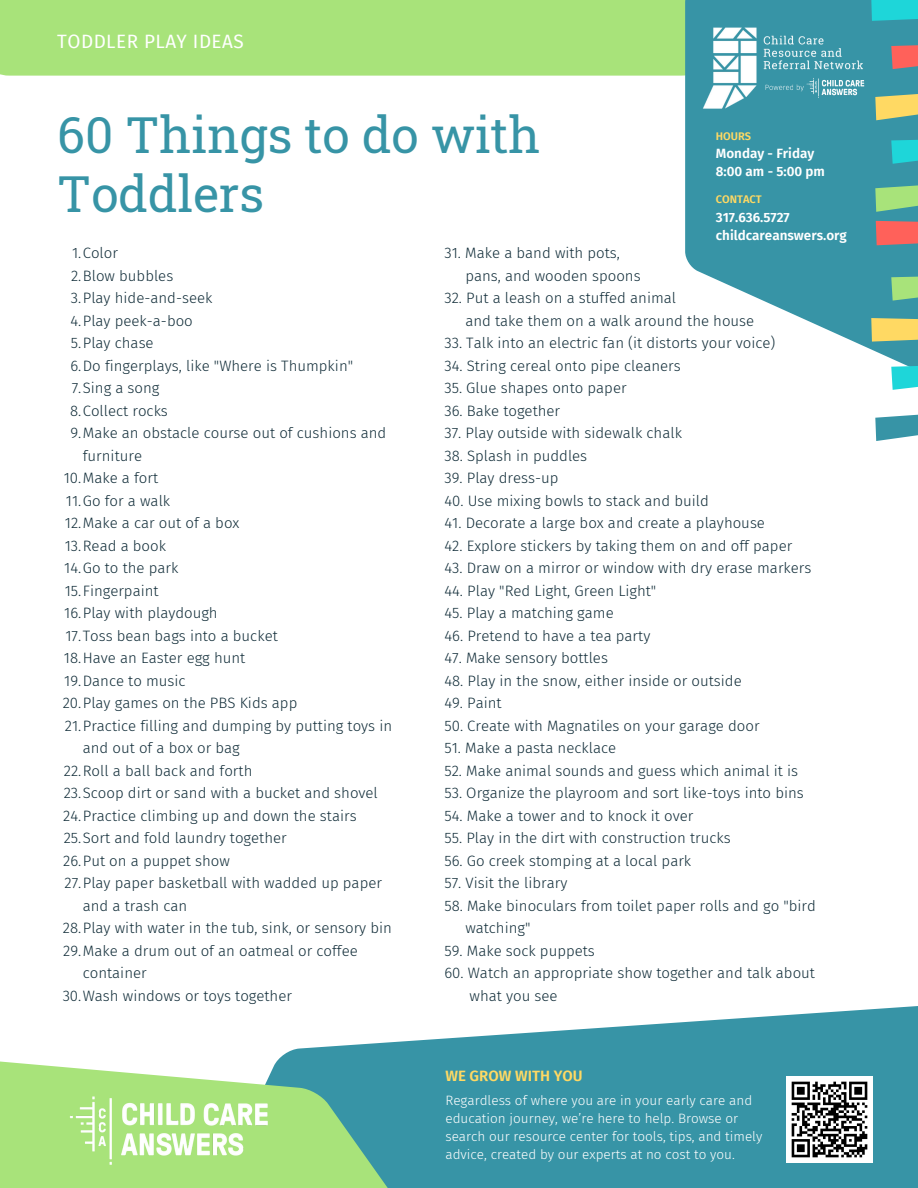
<style>
.page{position:relative;width:918px;height:1188px;background:#fff}
.page>*{position:absolute;margin:0;border:0;box-sizing:border-box;transform-origin:0 0}
.t1{font:49.65px/58.5px "Roboto Slab";color:#3794a6}
.t2{font:18.9px "Fira Sans";letter-spacing:.025em;color:#fff}
.t3{font:300 15px/22.5px "Fira Sans";color:#102c38}
.t4{font:600 15px "Fira Sans";color:#ffd963}
.t5{font:300 13.5px/18px "Fira Sans";color:#fff}
.t6{font:600 13.5px "Fira Sans";color:#fff}
.t7{font:600 11.1px "Fira Sans";color:#ffd963}
</style>
<div class="page">
<div style="left:0;top:0;width:716px;height:76px;background:#a8e37a"></div>
<svg style="left:685px;top:0;width:233px;height:366px;fill:#3794a6"></svg>
<svg style="left:875px;top:185px;width:43px;height:27px"></svg>
<svg style="left:876px;top:221px;width:42px;height:24px"></svg>
<svg style="left:891px;top:276px;width:27px;height:25px"></svg>
<svg style="left:891px;top:366px;width:27px;height:24px"></svg>
<svg style="left:875px;top:414px;width:43px;height:27px"></svg>
<svg style="left:871px;top:318px;width:47px;height:24px"></svg>
<svg style="left:891px;top:140px;width:27px;height:24px"></svg>
<svg style="left:891px;top:45px;width:27px;height:24px"></svg>
<svg style="left:875px;top:93px;width:43px;height:27px"></svg>
<svg style="left:872px;top:0;width:46px;height:21px"></svg>
<svg style="left:277px;top:1006px;width:641px;height:182px;fill:#3794a6"></svg>
<svg style="left:0;top:1061px;width:458px;height:127px;fill:#a8e37a"></svg>
<img style="left:68px;top:1096px;width:200px;height:70px">
<img style="left:700px;top:0;width:172px;height:162px">
<img style="left:787px;top:1077px;width:85px;height:85px">
<p class="t2" style="left:57px;top:30px;width:188px">TODDLER PLAY IDEAS</p>
<p class="t1" style="left:57px;top:105px;width:485px">60 Things to do with<br>Toddlers</p>
<p class="t7" style="left:716px;top:130px;width:37px">HOURS</p>
<p class="t6" style="left:716px;top:146px;width:100px">Monday - Friday</p>
<p class="t6" style="left:716px;top:164px;width:111px">8:00 am - 5:00 pm</p>
<p class="t7" style="left:716px;top:192px;width:47px">CONTACT</p>
<p class="t6" style="left:716px;top:209px;width:75px">317.636.5727</p>
<p class="t6" style="left:716px;top:227px;width:133px">childcareanswers.org</p>
<p class="t3" style="left:72px;top:242px;width:47px">1.Color</p>
<p class="t3" style="left:71px;top:265px;width:104px">2.Blow bubbles</p>
<p class="t3" style="left:71px;top:287px;width:143px">3.Play hide-and-seek</p>
<p class="t3" style="left:70px;top:310px;width:124px">4.Play peek-a-boo</p>
<p class="t3" style="left:71px;top:332px;width:84px">5.Play chase</p>
<p class="t3" style="left:70px;top:355px;width:284px">6.Do fingerplays, like "Where is Thumpkin"</p>
<p class="t3" style="left:72px;top:377px;width:89px">7.Sing a song</p>
<p class="t3" style="left:70px;top:400px;width:99px">8.Collect rocks</p>
<p class="t3" style="left:83px;top:422px;width:305px;text-indent:-12px">9.Make an obstacle course out of cushions and furniture</p>
<p class="t3" style="left:64px;top:467px;width:96px">10.Make a fort</p>
<p class="t3" style="left:66px;top:490px;width:106px">11.Go for a walk</p>
<p class="t3" style="left:65px;top:512px;width:176px">12.Make a car out of a box</p>
<p class="t3" style="left:65px;top:535px;width:103px">13.Read a book</p>
<p class="t3" style="left:64px;top:557px;width:116px">14.Go to the park</p>
<p class="t3" style="left:65px;top:580px;width:95px">15.Fingerpaint</p>
<p class="t3" style="left:64px;top:602px;width:155px">16.Play with playdough</p>
<p class="t3" style="left:65px;top:625px;width:214px">17.Toss bean bags into a bucket</p>
<p class="t3" style="left:64px;top:647px;width:183px">18.Have an Easter egg hunt</p>
<p class="t3" style="left:64px;top:670px;width:123px">19.Dance to music</p>
<p class="t3" style="left:63px;top:692px;width:236px">20.Play games on the PBS Kids app</p>
<p class="t3" style="left:83px;top:715px;width:311px;text-indent:-18px">21.Practice filling and dumping by putting toys in and out of a box or bag</p>
<p class="t3" style="left:64px;top:760px;width:190px">22.Roll a ball back and forth</p>
<p class="t3" style="left:64px;top:782px;width:316px">23.Scoop dirt or sand with a bucket and shovel</p>
<p class="t3" style="left:63px;top:805px;width:295px">24.Practice climbing up and down the stairs</p>
<p class="t3" style="left:64px;top:827px;width:224px">25.Sort and fold laundry together</p>
<p class="t3" style="left:63px;top:850px;width:168px">26.Put on a puppet show</p>
<p class="t3" style="left:83px;top:872px;width:301px;text-indent:-18px">27.Play paper basketball with wadded up paper and a trash can</p>
<p class="t3" style="left:63px;top:917px;width:331px">28.Play with water in the tub, sink, or sensory bin</p>
<p class="t3" style="left:83px;top:940px;width:277px;text-indent:-20px">29.Make a drum out of an oatmeal or coffee container</p>
<p class="t3" style="left:63px;top:985px;width:231px">30.Wash windows or toys together</p>
<p class="t3" style="left:444px;top:242px;width:177px">31. Make a band with pots,</p>
<p class="t3" style="left:465px;top:265px;width:177px">pans, and wooden spoons</p>
<p class="t3" style="left:444px;top:287px;width:233px">32. Put a leash on a stuffed animal</p>
<p class="t3" style="left:465px;top:310px;width:290px">and take them on a walk around the house</p>
<p class="t3" style="left:444px;top:332px;width:332px">33. Talk into an electric fan (it distorts your voice)</p>
<p class="t3" style="left:444px;top:355px;width:238px">34. String cereal onto pipe cleaners</p>
<p class="t3" style="left:444px;top:377px;width:184px">35. Glue shapes onto paper</p>
<p class="t3" style="left:444px;top:400px;width:117px">36. Bake together</p>
<p class="t3" style="left:444px;top:422px;width:239px">37. Play outside with sidewalk chalk</p>
<p class="t3" style="left:444px;top:445px;width:144px">38. Splash in puddles</p>
<p class="t3" style="left:444px;top:467px;width:116px">39. Play dress-up</p>
<p class="t3" style="left:444px;top:490px;width:266px">40. Use mixing bowls to stack and build</p>
<p class="t3" style="left:444px;top:512px;width:322px">41. Decorate a large box and create a playhouse</p>
<p class="t3" style="left:444px;top:535px;width:349px">42. Explore stickers by taking them on and off paper</p>
<p class="t3" style="left:444px;top:557px;width:369px">43. Draw on a mirror or window with dry erase markers</p>
<p class="t3" style="left:444px;top:580px;width:213px">44. Play "Red Light, Green Light"</p>
<p class="t3" style="left:444px;top:602px;width:171px">45. Play a matching game</p>
<p class="t3" style="left:444px;top:625px;width:207px">46. Pretend to have a tea party</p>
<p class="t3" style="left:444px;top:647px;width:165px">47. Make sensory bottles</p>
<p class="t3" style="left:444px;top:670px;width:299px">48. Play in the snow, either inside or outside</p>
<p class="t3" style="left:444px;top:692px;width:59px">49. Paint</p>
<p class="t3" style="left:444px;top:715px;width:317px">50. Create with Magnatiles on your garage door</p>
<p class="t3" style="left:444px;top:737px;width:173px">51. Make a pasta necklace</p>
<p class="t3" style="left:444px;top:760px;width:355px">52. Make animal sounds and guess which animal it is</p>
<p class="t3" style="left:444px;top:782px;width:361px">53. Organize the playroom and sort like-toys into bins</p>
<p class="t3" style="left:444px;top:805px;width:251px">54. Make a tower and to knock it over</p>
<p class="t3" style="left:444px;top:827px;width:288px">55. Play in the dirt with construction trucks</p>
<p class="t3" style="left:444px;top:850px;width:248px">56. Go creek stomping at a local park</p>
<p class="t3" style="left:444px;top:872px;width:125px">57. Visit the library</p>
<p class="t3" style="left:444px;top:895px;width:373px">58. Make binoculars from toilet paper rolls and go "bird</p>
<p class="t3" style="left:465px;top:917px;width:67px">watching"</p>
<p class="t3" style="left:444px;top:940px;width:152px">59. Make sock puppets</p>
<p class="t3" style="left:444px;top:962px;width:372px">60. Watch an appropriate show together and talk about</p>
<p class="t3" style="left:470px;top:985px;width:90px">what you see</p>
<p class="t4" style="left:445px;top:1067px;width:139px">WE GROW WITH YOU</p>
<p class="t5" style="left:445px;top:1091px;width:318px">Regardless of where you are in your early care and education journey, we’re here to help. Browse or search our resource center for tools, tips, and timely advice, created by our experts at no cost to you.</p>
</div>
